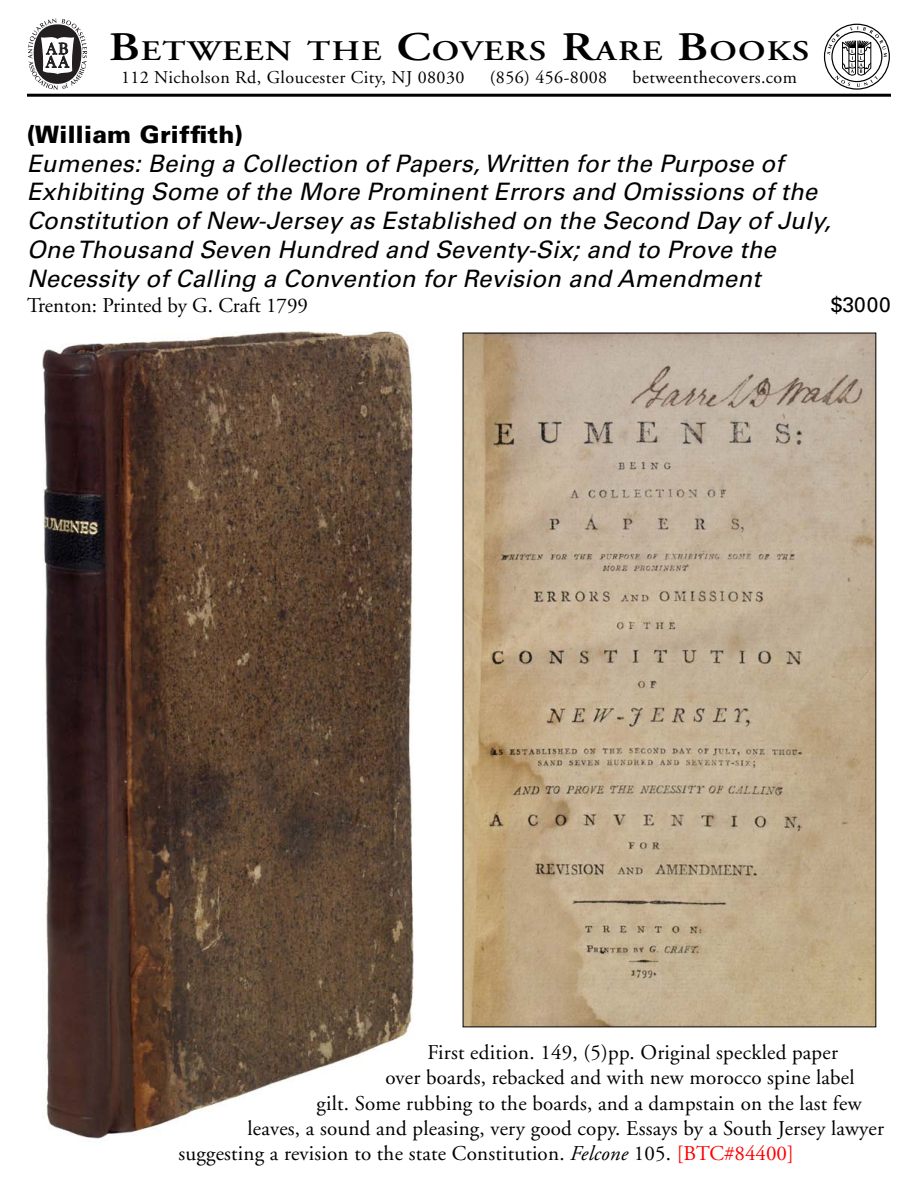
<style>
.page{position:relative;width:918px;height:1188px;background:#fff}
.page>*{position:absolute;margin:0;border:0;box-sizing:border-box;transform-origin:0 0}
.t1{font:600 28.35px "Adobe Garamond";letter-spacing:.035em;color:#000;scale:1.22 1}
.t2{font:italic 24px/28.8px "Univers";letter-spacing:.01em;color:#000}
.t3{font:900 24px "Univers";letter-spacing:.01em;color:#000}
.t4{font:21px "Adobe Garamond";letter-spacing:.01em;color:#000}
.t5{font:21px "Univers";color:#000}
.t6{font:18px "Adobe Garamond";letter-spacing:.025em;color:#000}
.s1{font-size:40.5px}
.s2{font-style:italic}
.s3{color:#f00}
</style>
<div class="page">
<img style="left:42px;top:332px;width:372px;height:807px">
<svg style="left:823px;top:23px;width:67px;height:67px"></svg>
<svg style="left:28px;top:18px;width:59px;height:72px"></svg>
<hr style="left:27px;top:94px;width:864px;height:3px;background:#000">
<img style="left:465px;top:335px;width:409px;height:690px">
<h1 class="t1" style="left:109px;top:35px;width:576px"><span class="s1">B</span>ETWEEN THE <span class="s1">C</span>OVERS <span class="s1">R</span>ARE <span class="s1">B</span>OOKS</h1>
<p class="t6" style="left:121px;top:67px;width:345px">112 Nicholson Rd, Gloucester City, NJ 08030</p>
<p class="t6" style="left:490px;top:67px;width:119px">(856) 456-8008</p>
<p class="t6" style="left:633px;top:67px;width:166px">betweenthecovers.com</p>
<p class="t3" style="left:27px;top:119px;width:217px">(William Griffith)</p>
<p class="t2" style="left:27px;top:149px;width:806px">Eumenes: Being a Collection of Papers, Written for the Purpose of Exhibiting Some of the More Prominent Errors and Omissions of the Constitution of New-Jersey as Established on the Second Day of July, One Thousand Seven Hundred and Seventy-Six; and to Prove the Necessity of Calling a Convention for Revision and Amendment</p>
<p class="t4" style="left:27px;top:294px;width:283px">Trenton: Printed by G. Craft 1799</p>
<p class="t5" style="left:831px;top:292px;width:62px">$3000</p>
<p class="t4" style="left:428px;top:1041px;width:412px">First edition. 149, (5)pp. Original speckled paper</p>
<p class="t4" style="left:386px;top:1066px;width:471px">over boards, rebacked and with new morocco spine label</p>
<p class="t4" style="left:317px;top:1092px;width:547px">gilt. Some rubbing to the boards, and a dampstain on the last few</p>
<p class="t4" style="left:248px;top:1117px;width:638px">leaves, a sound and pleasing, very good copy. Essays by a South Jersey lawyer</p>
<p class="t4" style="left:178px;top:1142px;width:617px">suggesting a revision to the state Constitution. <span class="s2">Felcone</span> 105. <span class="s3">[BTC#84400]</span></p>
</div>
